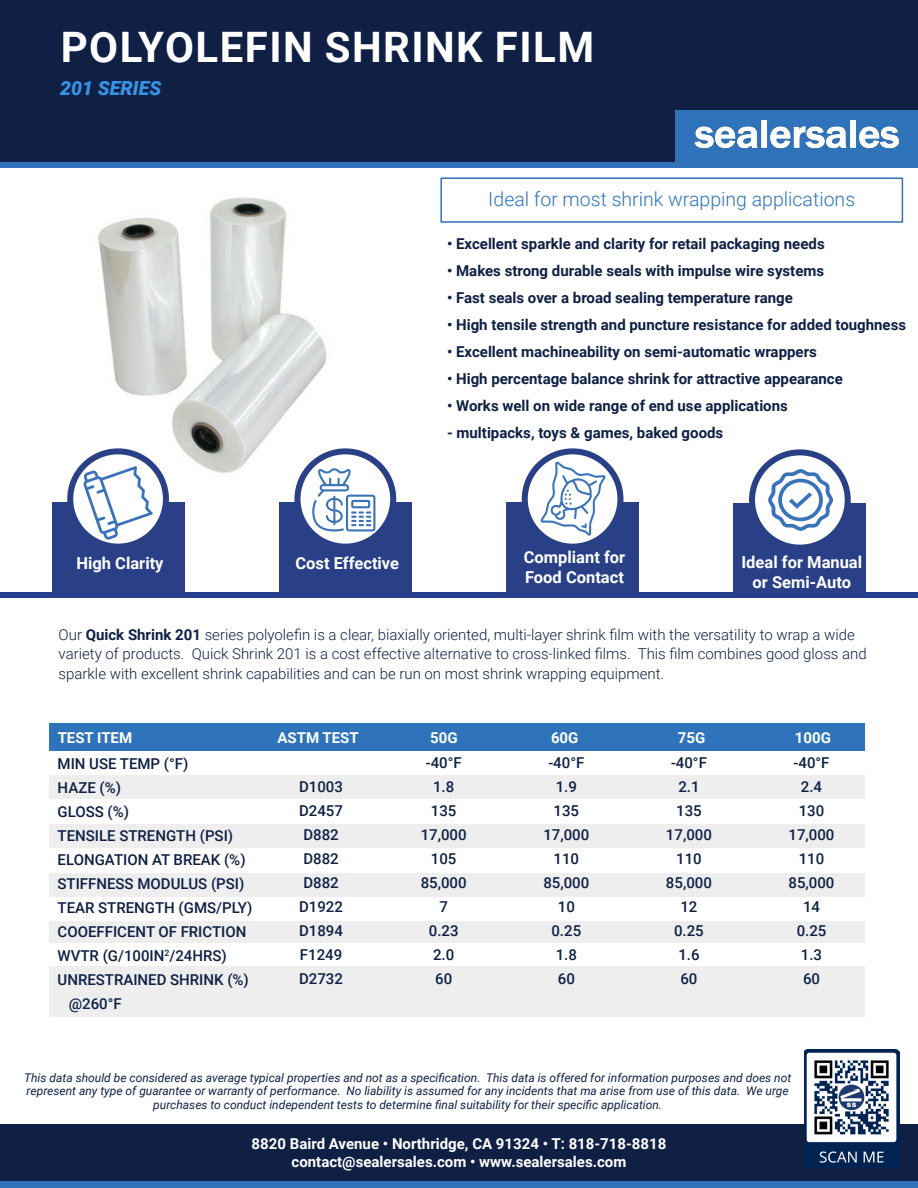
<style>
.page{position:relative;width:918px;height:1188px;background:#fff}
.page>*{position:absolute;margin:0;border:0;box-sizing:border-box;transform-origin:0 0}
.t1{font:700 42px "Roboto";letter-spacing:.035em;color:#fff}
.t2{font:300 19.5px "Roboto";color:#2f74ba}
.t3{font:italic 900 19.5px "Roboto";color:#3693e6}
.t4{font:700 16.5px/19.8px "Roboto";color:#fff}
.t5{font:700 15px "Roboto";color:#0f2044}
.t6{font:500 15px/24px "Roboto";color:#0f2044;text-align:center}
.t7{font:300 15px/19.5px "Roboto";color:#0f2044}
.t8{font:700 15px/18px "Roboto";color:#fff;text-align:center}
.t9{font:italic 12px/13.5px "Roboto";color:#0f2044;text-align:center}
.s1{font-weight:700}
</style>
<div class="page">
<img style="left:79px;top:197px;width:315px;height:286px">
<div style="left:0;top:0;width:918px;height:165px;background:#0f2044"></div>
<div style="left:0;top:1178px;width:918px;height:10px;background:#2f74ba"></div>
<div style="left:0;top:1124px;width:918px;height:57px;background:#0f2044"></div>
<div style="left:0;top:592px;width:918px;height:6px;background:#253f8e"></div>
<div style="left:675px;top:110px;width:243px;height:52px;background:#2f74ba"></div>
<img style="left:694px;top:119px;width:206px;height:30px">
<div style="left:440px;top:177px;width:463px;height:46px;border:2px solid #2f74ba"></div>
<div style="left:50px;top:723px;width:815px;height:28px;background:#2f74ba"></div>
<div style="left:50px;top:775px;width:815px;height:25px;background:#eee"></div>
<div style="left:50px;top:824px;width:815px;height:24px;background:#eee"></div>
<div style="left:50px;top:873px;width:815px;height:24px;background:#eee"></div>
<div style="left:50px;top:922px;width:815px;height:24px;background:#eee"></div>
<div style="left:50px;top:944px;width:815px;height:24px;background:#fff"></div>
<div style="left:50px;top:967px;width:815px;height:50px;background:#eee"></div>
<div style="left:52px;top:502px;width:132px;height:91px;background:#294086"></div>
<div style="left:67px;top:448px;width:102px;height:102px;background:#294086;border-radius:50%"></div>
<div style="left:73px;top:454px;width:90px;height:90px;background:#fff;border-radius:50%"></div>
<svg style="left:83px;top:466px;width:70px;height:74px"></svg>
<div style="left:506px;top:502px;width:133px;height:91px;background:#294086"></div>
<div style="left:522px;top:448px;width:101px;height:102px;background:#294086;border-radius:50%"></div>
<div style="left:528px;top:454px;width:89px;height:90px;background:#fff;border-radius:50%"></div>
<div style="left:734px;top:503px;width:132px;height:91px;background:#294086"></div>
<div style="left:749px;top:449px;width:102px;height:102px;background:#294086;border-radius:50%"></div>
<div style="left:755px;top:455px;width:90px;height:90px;background:#fff;border-radius:50%"></div>
<div style="left:279px;top:502px;width:133px;height:91px;background:#294086"></div>
<div style="left:294px;top:448px;width:102px;height:102px;background:#294086;border-radius:50%"></div>
<div style="left:301px;top:454px;width:89px;height:90px;background:#fff;border-radius:50%"></div>
<svg style="left:312px;top:468px;width:63px;height:64px"></svg>
<svg style="left:540px;top:461px;width:66px;height:75px"></svg>
<svg style="left:768px;top:469px;width:65px;height:62px"></svg>
<div style="left:0;top:162px;width:918px;height:6px;background:#2f74ba"></div>
<img style="left:804px;top:1049px;width:95px;height:119px">
<h1 class="t1" style="left:61px;top:18px;width:535px">POLYOLEFIN SHRINK FILM</h1>
<h2 class="t3" style="left:60px;top:74px;width:103px">201 SERIES</h2>
<h2 class="t2" style="left:488px;top:186px;width:368px">Ideal for most shrink wrapping applications</h2>
<p class="t5" style="left:447px;top:233px;width:379px">• Excellent sparkle and clarity for retail packaging needs</p>
<p class="t5" style="left:447px;top:260px;width:379px">• Makes strong durable seals with impulse wire systems</p>
<p class="t5" style="left:447px;top:287px;width:347px">• Fast seals over a broad sealing temperature range</p>
<p class="t5" style="left:447px;top:314px;width:461px">• High tensile strength and puncture resistance for added toughness</p>
<p class="t5" style="left:447px;top:341px;width:371px">• Excellent machineability on semi-automatic wrappers</p>
<p class="t5" style="left:447px;top:368px;width:397px">• High percentage balance shrink for attractive appearance</p>
<p class="t5" style="left:447px;top:395px;width:342px">• Works well on wide range of end use applications</p>
<p class="t5" style="left:447px;top:422px;width:278px">- multipacks, toys &amp; games, baked goods</p>
<p class="t4" style="left:77px;top:552px;width:89px">High Clarity</p>
<p class="t4" style="left:524px;top:547px;width:103px">Compliant for<br>Food Contact</p>
<p class="t4" style="left:741px;top:552px;width:122px;text-align:center">Ideal for Manual or Semi-Auto</p>
<p class="t4" style="left:295px;top:552px;width:105px">Cost Effective</p>
<p class="t7" style="left:59px;top:624px;width:810px">Our <span class="s1">Quick Shrink 201</span> series polyolefin is a clear, biaxially oriented, multi-layer shrink film with the versatility to wrap a wide variety of products. Quick Shrink 201 is a cost effective alternative to cross-linked films. This film combines good gloss and sparkle with excellent shrink capabilities and can be run on most shrink wrapping equipment.</p>
<p class="t8" style="left:58px;top:728px;width:76px">TEST ITEM</p>
<p class="t8" style="left:277px;top:728px;width:83px">ASTM TEST</p>
<p class="t8" style="left:430px;top:728px;width:29px">50G</p>
<p class="t8" style="left:551px;top:728px;width:29px">60G</p>
<p class="t8" style="left:678px;top:728px;width:29px">75G</p>
<p class="t8" style="left:795px;top:728px;width:38px">100G</p>
<p class="t6" style="left:58px;top:751px;width:132px">MIN USE TEMP (°F)</p>
<p class="t6" style="left:58px;top:775px;width:65px">HAZE (%)</p>
<p class="t6" style="left:58px;top:799px;width:73px">GLOSS (%)</p>
<p class="t6" style="left:58px;top:823px;width:177px">TENSILE STRENGTH (PSI)</p>
<p class="t6" style="left:58px;top:847px;width:190px">ELONGATION AT BREAK (%)</p>
<p class="t6" style="left:58px;top:871px;width:188px">STIFFNESS MODULUS (PSI)</p>
<p class="t6" style="left:58px;top:895px;width:196px">TEAR STRENGTH (GMS/PLY)</p>
<p class="t6" style="left:58px;top:919px;width:190px">COOEFFICENT OF FRICTION</p>
<p class="t6" style="left:58px;top:943px;width:171px">WVTR (G/100IN<sup>2</sup>/24HRS)</p>
<p class="t6" style="left:58px;top:967px;width:193px">UNRESTRAINED SHRINK (%)</p>
<p class="t6" style="left:69px;top:991px;width:54px">@260°F</p>
<p class="t6" style="left:421px;top:750px;width:47px">-40°F<br>1.8<br>135<br>17,000<br>105<br>85,000<br>7<br>0.23<br>2.0<br>60</p>
<p class="t6" style="left:543px;top:750px;width:47px">-40°F<br>1.9<br>135<br>17,000<br>110<br>85,000<br>10<br>0.25<br>1.8<br>60</p>
<p class="t6" style="left:666px;top:750px;width:47px">-40°F<br>2.1<br>135<br>17,000<br>110<br>85,000<br>12<br>0.25<br>1.6<br>60</p>
<p class="t6" style="left:789px;top:750px;width:47px">-40°F<br>2.4<br>130<br>17,000<br>110<br>85,000<br>14<br>0.25<br>1.3<br>60</p>
<p class="t6" style="left:299px;top:774px;width:45px;text-align:left">D1003<br>D2457<br>D882<br>D882<br>D882<br>D1922<br>D1894<br>F1249<br>D2732</p>
<p class="t9" style="left:24px;top:1070px;width:769px">This data should be considered as average typical properties and not as a specification. This data is offered for information purposes and does not represent any type of guarantee or warranty of performance. No liability is assumed for any incidents that ma arise from use of this data. We urge purchases to conduct independent tests to determine final suitability for their specific application.</p>
<p class="t8" style="left:252px;top:1134px;width:416px">8820 Baird Avenue • Northridge, CA 91324 • T: 818-718-8818 contact@sealersales.com • www.sealersales.com</p>
</div>
